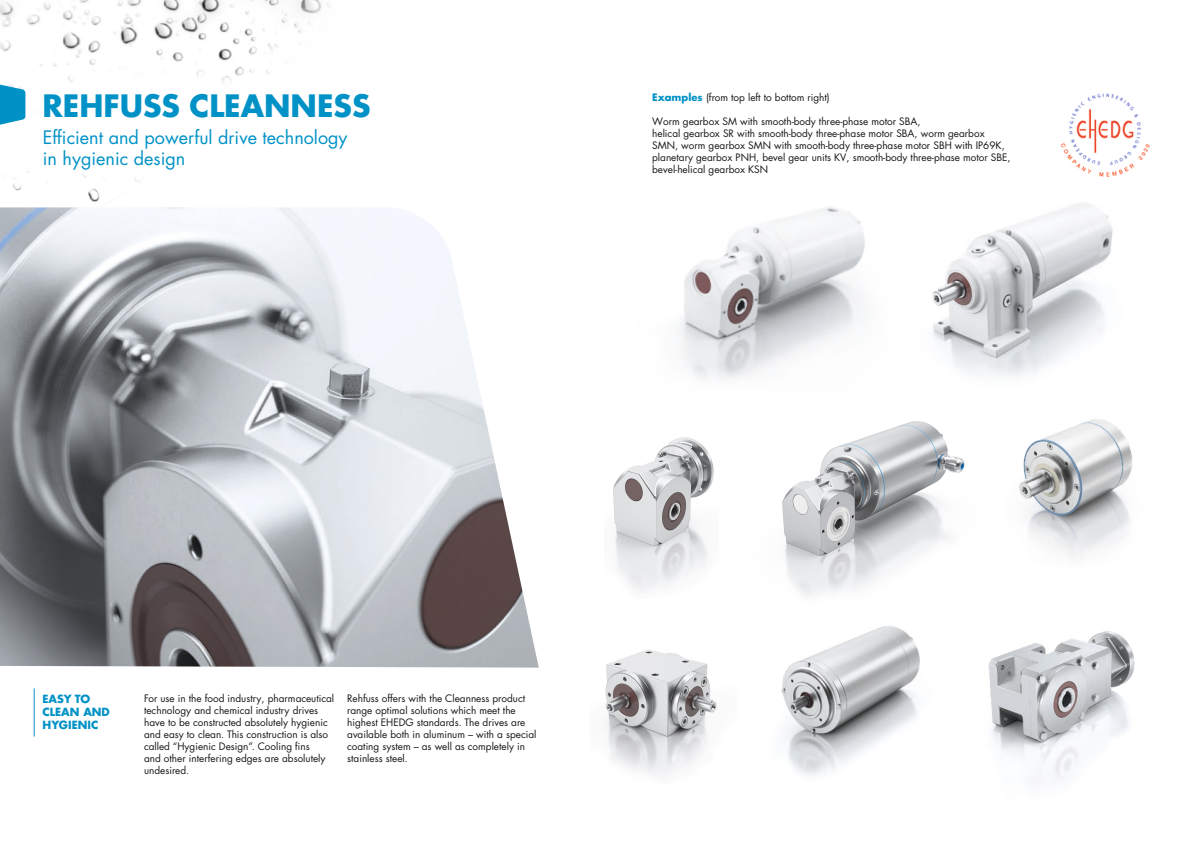
<style>
.page{position:relative;width:1191px;height:842px;background:#fff}
.page>*{position:absolute;margin:0;border:0;box-sizing:border-box;transform-origin:0 0}
.t1{font:700 30px "Futura LT Pro";color:#0092c6}
.t2{font:18px/21.6px "Futura LT Pro";color:#0092c6}
.t3{font:700 11px/13.2px "Futura LT Pro";color:#0092c6}
.t4{font:10px/12px "Futura LT Pro";color:#151616}
.s1{font-weight:700;color:#0092c6}
</style>
<div class="page">
<img style="left:932px;top:203px;width:181px;height:174px">
<img style="left:781px;top:626px;width:139px;height:150px">
<img style="left:988px;top:631px;width:147px;height:149px">
<img style="left:680px;top:207px;width:185px;height:172px">
<img style="left:782px;top:421px;width:183px;height:175px">
<img style="left:0;top:0;width:330px;height:202px">
<div style="left:12px;top:53px;width:283px;height:143px;background:#fff;border-radius:50%"></div>
<img style="left:0;top:207px;width:539px;height:461px">
<hr style="left:34px;top:688px;width:1px;height:48px;background:#0092c6">
<img style="left:1060px;top:93px;width:90px;height:84px">
<svg style="left:0;top:84px;width:25px;height:41px"></svg>
<img style="left:1019px;top:419px;width:113px;height:137px">
<img style="left:613px;top:437px;width:101px;height:155px">
<img style="left:605px;top:649px;width:112px;height:126px">
<h1 class="t1" style="left:42px;top:83px;width:330px">REHFUSS CLEANNESS</h1>
<h2 class="t2" style="left:43px;top:126px;width:306px">Efficient and powerful drive technology in hygienic design</h2>
<p class="t4" style="left:652px;top:91px;width:179px"><span class="s1">Examples</span> (from top left to bottom right)</p>
<p class="t4" style="left:652px;top:115px;width:360px">Worm gearbox SM with smooth-body three-phase motor SBA,<br>helical gearbox SR with smooth-body three-phase motor SBA, worm gearbox SMN, worm gearbox SMN with smooth-body three-phase motor SBH with IP69K, planetary gearbox PNH, bevel gear units KV, smooth-body three-phase motor SBE, bevel-helical gearbox KSN</p>
<p class="t3" style="left:43px;top:691px;width:69px">EASY TO<br>CLEAN AND<br>HYGIENIC</p>
<p class="t4" style="left:347px;top:692px;width:191px">Rehfuss offers with the Cleanness product range optimal solutions which meet the highest EHEDG standards. The drives are available both in aluminum – with a special coating system – as well as completely in stainless steel.</p>
<p class="t4" style="left:144px;top:692px;width:192px">For use in the food industry, pharmaceutical technology and chemical industry drives have to be constructed absolutely hygienic and easy to clean. This construction is also called “Hygienic Design”. Cooling fins<br>and other interfering edges are absolutely undesired.</p>
</div>
